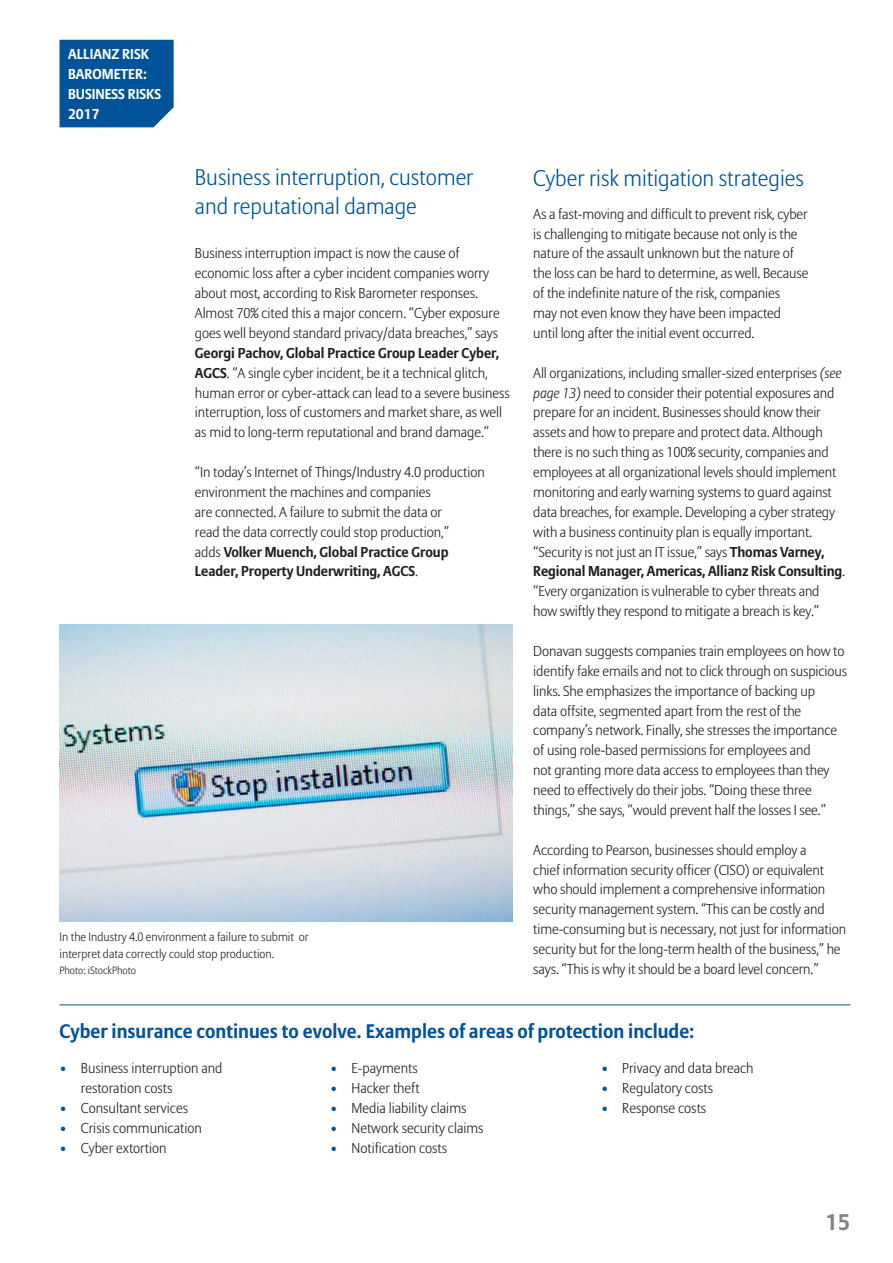
<style>
.page{position:relative;width:893px;height:1263px;background:#fff}
.page>*{position:absolute;margin:0;border:0;box-sizing:border-box;transform-origin:0 0}
.t1{font:300 22.5px/29.1px "Allianz Sans";color:#015399}
.t2{font:700 22.5px "Allianz Sans";color:#808285}
.t3{font:700 19.5px "Allianz Sans";color:#015399}
.t4{font:300 14.25px/19.8px "Allianz Sans";letter-spacing:-.005em;color:#231f20}
.t5{font:700 14.25px/19.8px "Allianz Sans";color:#fff}
.t6{font:300 12px/16.5px "Allianz Sans";color:#231f20}
.t7{font:300 10.5px "Allianz Sans";color:#231f20}
.s1{font-style:italic}
.s2{font-weight:700}
.s3{color:#015399}
</style>
<div class="page">
<img style="left:60px;top:625px;width:452px;height:297px">
<hr style="left:60px;top:1004px;width:790px;height:1px;background:#015399">
<div style="left:60px;top:40px;width:114px;height:87px;background:#015399"></div>
<p class="t5" style="left:68px;top:44px;width:95px">ALLIANZ RISK<br>BAROMETER:<br>BUSINESS RISKS<br>2017</p>
<h1 class="t1" style="left:195px;top:163px;width:280px">Business interruption, customer and reputational damage</h1>
<h1 class="t1" style="left:533px;top:164px;width:272px">Cyber risk mitigation strategies</h1>
<p class="t4" style="left:533px;top:204px;width:277px">As a fast-moving and difficult to prevent risk, cyber is challenging to mitigate because not only is the nature of the assault unknown but the nature of the loss can be hard to determine, as well. Because of the indefinite nature of the risk, companies<br>may not even know they have been impacted until long after the initial event occurred.</p>
<p class="t4" style="left:533px;top:363px;width:313px">All organizations, including smaller-sized enterprises <span class="s1">(see page 13)</span> need to consider their potential exposures and prepare for an incident. Businesses should know their assets and how to prepare and protect data. Although there is no such thing as 100% security, companies and employees at all organizational levels should implement monitoring and early warning systems to guard against data breaches, for example. Developing a cyber strategy with a business continuity plan is equally important. “Security is not just an IT issue,” says <span class="s2">Thomas Varney, Regional Manager, Americas, Allianz Risk Consulting</span>. “Every organization is vulnerable to cyber threats and how swiftly they respond to mitigate a breach is key.”</p>
<p class="t4" style="left:533px;top:641px;width:315px">Donavan suggests companies train employees on how to identify fake emails and not to click through on suspicious links. She emphasizes the importance of backing up<br>data offsite, segmented apart from the rest of the company’s network. Finally, she stresses the importance of using role-based permissions for employees and<br>not granting more data access to employees than they need to effectively do their jobs. “Doing these three things,” she says, “would prevent half the losses I see.”</p>
<p class="t4" style="left:533px;top:840px;width:314px">According to Pearson, businesses should employ a<br>chief information security officer (CISO) or equivalent who should implement a comprehensive information security management system. “This can be costly and time-consuming but is necessary, not just for information security but for the long-term health of the business,” he says. “This is why it should be a board level concern.”</p>
<p class="t4" style="left:195px;top:243px;width:306px">Business interruption impact is now the cause of economic loss after a cyber incident companies worry about most, according to Risk Barometer responses.<br>Almost 70% cited this a major concern. “Cyber exposure goes well beyond standard privacy/data breaches,” says</p>
<p class="t4" style="left:195px;top:343px;width:316px"><span class="s2">Georgi Pachov, Global Practice Group Leader Cyber, AGCS</span>. “A single cyber incident, be it a technical glitch, human error or cyber-attack can lead to a severe business interruption, loss of customers and market share, as well as mid to long-term reputational and brand damage.”</p>
<p class="t4" style="left:195px;top:462px;width:291px">“In today’s Internet of Things/Industry 4.0 production environment the machines and companies<br>are connected. A failure to submit the data or<br>read the data correctly could stop production,”<br>adds <span class="s2">Volker Muench, Global Practice Group Leader, Property Underwriting, AGCS</span>.</p>
<p class="t6" style="left:60px;top:928px;width:251px">In the Industry 4.0 environment a failure to submit or interpret data correctly could stop production.</p>
<p class="t7" style="left:60px;top:964px;width:78px">Photo: iStockPhoto</p>
<h2 class="t3" style="left:60px;top:1019px;width:637px">Cyber insurance continues to evolve. Examples of areas of protection include:</h2>
<p class="t4" style="left:81px;top:1058px;width:143px;text-indent:-21px"><span class="s3">•</span> Business interruption and restoration costs</p>
<p class="t4" style="left:60px;top:1098px;width:130px"><span class="s3">•</span> Consultant services</p>
<p class="t4" style="left:60px;top:1118px;width:144px"><span class="s3">•</span> Crisis communication</p>
<p class="t4" style="left:60px;top:1138px;width:109px"><span class="s3">•</span> Cyber extortion</p>
<p class="t4" style="left:601px;top:1058px;width:154px"><span class="s3">•</span> Privacy and data breach</p>
<p class="t4" style="left:601px;top:1078px;width:114px"><span class="s3">•</span> Regulatory costs</p>
<p class="t4" style="left:601px;top:1098px;width:107px"><span class="s3">•</span> Response costs</p>
<p class="t4" style="left:330px;top:1058px;width:89px"><span class="s3">•</span> E-payments</p>
<p class="t4" style="left:330px;top:1078px;width:91px"><span class="s3">•</span> Hacker theft</p>
<p class="t4" style="left:330px;top:1098px;width:138px"><span class="s3">•</span> Media liability claims</p>
<p class="t4" style="left:330px;top:1118px;width:155px"><span class="s3">•</span> Network security claims</p>
<p class="t4" style="left:330px;top:1138px;width:118px"><span class="s3">•</span> Notification costs</p>
<h1 class="t2" style="left:825px;top:1208px;width:26px">15</h1>
</div>
